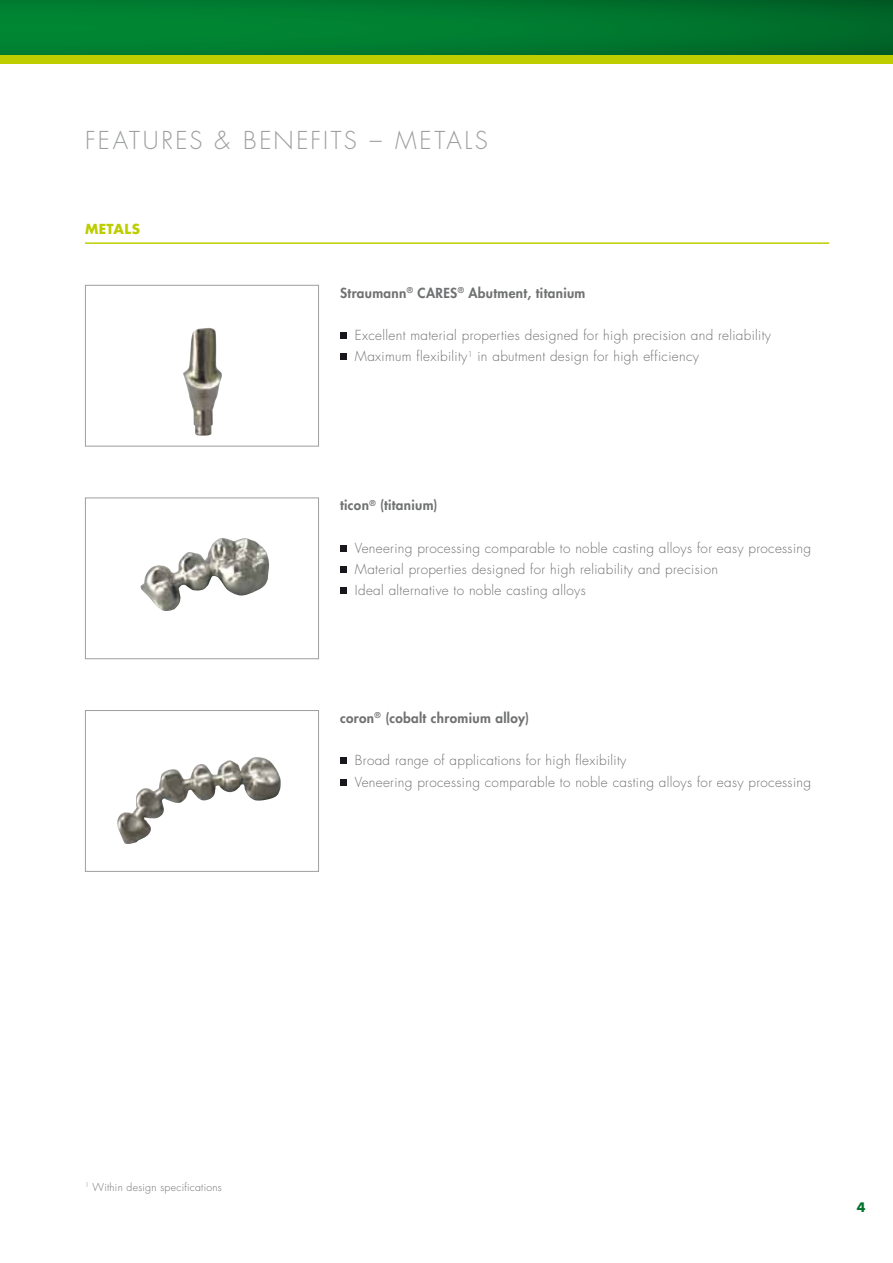
<style>
.page{position:relative;width:893px;height:1263px;background:#fff}
.page>*{position:absolute;margin:0;border:0;box-sizing:border-box;transform-origin:0 0}
.t1{font:300 24px "Futura LT";letter-spacing:.1em;color:#9c9e9f}
.t2{font:300 13.5px/21.3px "Futura LT";letter-spacing:.025em;color:#707172}
.t3{font:800 13.5px "Futura LT";letter-spacing:.025em;color:#707172}
.t4{font:700 13.5px "Futura LT";letter-spacing:.03em;color:#bdcd00}
.t5{font:700 12.75px "Futura LT";color:#00722d}
.t6{font:300 10.5px "Futura LT";letter-spacing:.025em;color:#707172}
</style>
<div class="page">
<div style="left:0;top:0;width:893px;height:60px;background:linear-gradient(to right,#008834,#006929)"></div>
<div style="left:0;top:55px;width:893px;height:9px;background:#bdcd00"></div>
<hr style="left:85px;top:242px;width:744px;height:2px;background:#bdcd00">
<div style="left:340px;top:332px;width:7px;height:7px;background:#1a171c"></div>
<div style="left:340px;top:354px;width:7px;height:6px;background:#1a171c"></div>
<div style="left:340px;top:757px;width:7px;height:7px;background:#1a171c"></div>
<div style="left:340px;top:779px;width:7px;height:6px;background:#1a171c"></div>
<div style="left:340px;top:545px;width:7px;height:6px;background:#1a171c"></div>
<div style="left:340px;top:566px;width:7px;height:7px;background:#1a171c"></div>
<div style="left:340px;top:587px;width:7px;height:7px;background:#1a171c"></div>
<img style="left:183px;top:328px;width:39px;height:108px">
<div style="left:85px;top:285px;width:234px;height:161px;border:1px solid #9c9e9f"></div>
<img style="left:140px;top:538px;width:101px;height:73px">
<div style="left:85px;top:497px;width:234px;height:162px;border:1px solid #9c9e9f"></div>
<img style="left:117px;top:757px;width:138px;height:87px">
<div style="left:85px;top:710px;width:234px;height:162px;border:1px solid #9c9e9f"></div>
<h1 class="t1" style="left:85px;top:126px;width:391px">Features &amp; benefits – Metals</h1>
<p class="t4" style="left:85px;top:220px;width:57px">METALS</p>
<p class="t3" style="left:340px;top:284px;width:247px">Straumann<sup>®</sup> CARES<sup>®</sup> Abutment, titanium</p>
<p class="t2" style="left:355px;top:325px;width:418px">Excellent material properties designed for high precision and reliability<br>Maximum flexibility<sup>1</sup> in abutment design for high efficiency</p>
<p class="t3" style="left:340px;top:496px;width:99px">ticon<sup>®</sup> (titanium)</p>
<p class="t2" style="left:355px;top:538px;width:458px">Veneering processing comparable to noble casting alloys for easy processing<br>Material properties designed for high reliability and precision<br>Ideal alternative to noble casting alloys</p>
<p class="t3" style="left:340px;top:709px;width:191px">coron<sup>®</sup> (cobalt chromium alloy)</p>
<p class="t2" style="left:355px;top:750px;width:458px">Broad range of applications for high flexibility<br>Veneering processing comparable to noble casting alloys for easy processing</p>
<p class="t6" style="left:85px;top:1180px;width:138px"><sup>1</sup> Within design specifications</p>
<p class="t5" style="left:857px;top:1199px;width:10px">4</p>
</div>
